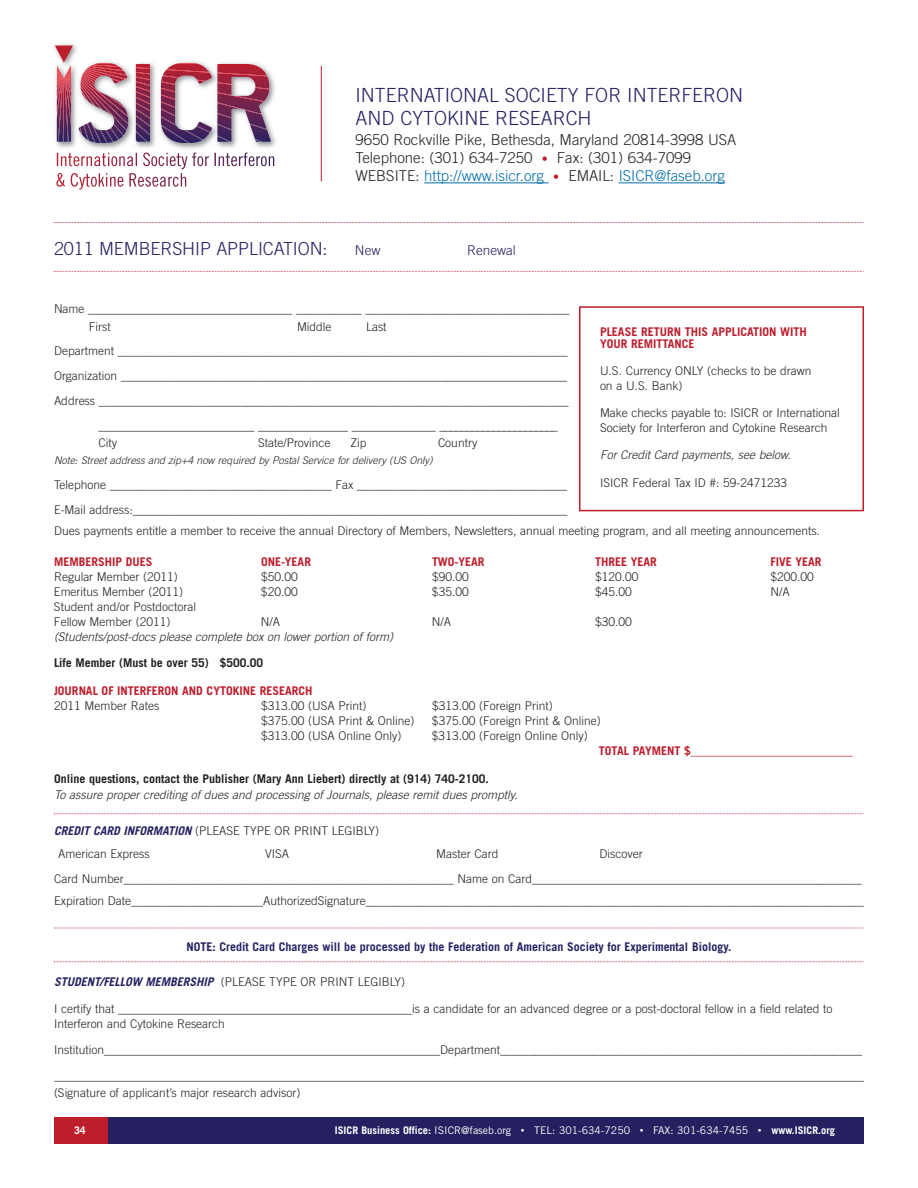
<style>
.page{position:relative;width:918px;height:1188px;background:#fff}
.page>*{position:absolute;margin:0;border:0;box-sizing:border-box;transform-origin:0 0}
.t1{font:300 19.5px/23.4px "Trade Gothic";color:#252161}
.t2{font:300 18px "Trade Gothic";letter-spacing:-.005em;color:#252161}
.t3{font:300 15px/18px "Trade Gothic";color:#231f20}
.t4{font:300 13.5px "Trade Gothic";color:#252161}
.t5{font:300 12px/15.1px "Trade Gothic";color:#231f20}
.t6{font:700 12px/12px "Trade Gothic";color:#be1d2c}
.t7{font:italic 300 12px "Trade Gothic";color:#231f20}
.t8{font:700 12px "Trade Gothic";color:#231f20}
.t9{font:700 12px "Trade Gothic";color:#252161}
.t10{font:10.5px "Trade Gothic";color:#fff}
.t11{font:italic 300 10.5px "Trade Gothic";color:#231f20}
.t12{font:700 10.5px "Trade Gothic";color:#fff}
.s1{font-size:12px;color:#be1d2c}
.s2{color:#006daa}
.s3{font-weight:700;font-style:italic;color:#252161}
.s4{font-weight:700}
.s5{font-weight:700;font-size:7.5px}
</style>
<div class="page">
<div style="left:54px;top:1117px;width:810px;height:27px;background:#252161"></div>
<div style="left:54px;top:1117px;width:54px;height:27px;background:#be1d2c"></div>
<hr style="left:424px;top:183px;width:125px;height:1px;background:#006daa">
<hr style="left:619px;top:183px;width:106px;height:1px;background:#006daa">
<hr style="left:321px;top:66px;width:1px;height:116px;background:#be1d2c">
<svg style="left:54px;top:222px;width:810px;height:1px"></svg>
<svg style="left:54px;top:271px;width:810px;height:1px"></svg>
<svg style="left:54px;top:813px;width:810px;height:1px"></svg>
<svg style="left:54px;top:928px;width:810px;height:1px"></svg>
<svg style="left:54px;top:961px;width:810px;height:1px"></svg>
<svg style="left:60px;top:173px;width:126px;height:17px"></svg>
<img style="left:54px;top:44px;width:222px;height:105px">
<svg style="left:161px;top:63px;width:110px;height:80px"></svg>
<img style="left:161px;top:116px;width:42px;height:24px">
<img style="left:161px;top:125px;width:29px;height:18px">
<svg style="left:136px;top:64px;width:14px;height:78px"></svg>
<svg style="left:79px;top:63px;width:49px;height:81px"></svg>
<svg style="left:55px;top:46px;width:18px;height:96px;background:#b07286"></svg>
<div style="left:579px;top:306px;width:285px;height:205px;border:2px solid #be1d2c"></div>
<h1 class="t1" style="left:356px;top:85px;width:389px">INTERNATIONAL SOCIETY FOR INTERFERON<br>AND CYTOKINE RESEARCH</h1>
<p class="t3" style="left:355px;top:132px;width:382px">9650 Rockville Pike, Bethesda, Maryland 20814-3998 USA<br>Telephone: (301) 634-7250 <span class="s1">•</span> Fax: (301) 634-7099<br>WEBSITE: <span class="s2">http://www.isicr.org</span> <span class="s1">•</span> EMAIL: <span class="s2">ISICR@faseb.org</span></p>
<h2 class="t2" style="left:54px;top:242px;width:275px">2011 MEMBERSHIP APPLICATION:</h2>
<p class="t4" style="left:355px;top:245px;width:27px">New</p>
<p class="t4" style="left:467px;top:245px;width:50px">Renewal</p>
<p class="t5" style="left:89px;top:302px;width:482px;line-height:17.2px;text-indent:-35px">Name __________________________________ ___________ __________________________________<br>First</p>
<p class="t5" style="left:297px;top:320px;width:36px">Middle</p>
<p class="t5" style="left:366px;top:320px;width:22px">Last</p>
<p class="t5" style="left:54px;top:345px;width:515px">Department ___________________________________________________________________________</p>
<p class="t5" style="left:54px;top:369px;width:515px">Organization ___________________________________________________________________________</p>
<p class="t5" style="left:54px;top:394px;width:516px">Address _______________________________________________________________________________</p>
<p class="t5" style="left:98px;top:419px;width:461px">__________________________ _______________ ______________ ______________________</p>
<p class="t5" style="left:98px;top:436px;width:20px">City</p>
<p class="t5" style="left:258px;top:436px;width:74px">State/Province</p>
<p class="t5" style="left:350px;top:436px;width:18px">Zip</p>
<p class="t5" style="left:438px;top:436px;width:41px">Country</p>
<p class="t11" style="left:54px;top:457px;width:382px">Note: Street address and zip+4 now required by Postal Service for delivery (US Only)</p>
<p class="t5" style="left:54px;top:473px;width:515px;line-height:24.8px">Telephone _____________________________________ Fax ___________________________________<br>E-Mail address:_________________________________________________________________________</p>
<p class="t5" style="left:54px;top:525px;width:768px">Dues payments entitle a member to receive the annual Directory of Members, Newsletters, annual meeting program, and all meeting announcements.</p>
<p class="t6" style="left:54px;top:557px;width:100px">MEMBERSHIP DUES</p>
<p class="t6" style="left:261px;top:557px;width:52px">ONE-YEAR</p>
<p class="t6" style="left:432px;top:557px;width:54px">TWO-YEAR</p>
<p class="t6" style="left:595px;top:557px;width:63px">THREE YEAR</p>
<p class="t6" style="left:770px;top:557px;width:53px">FIVE YEAR</p>
<p class="t5" style="left:54px;top:570px;width:125px">Regular Member (2011)</p>
<p class="t5" style="left:261px;top:570px;width:38px">$50.00</p>
<p class="t5" style="left:432px;top:570px;width:38px">$90.00</p>
<p class="t5" style="left:595px;top:570px;width:45px">$120.00</p>
<p class="t5" style="left:770px;top:570px;width:45px">$200.00</p>
<p class="t5" style="left:54px;top:585px;width:131px">Emeritus Member (2011)</p>
<p class="t5" style="left:261px;top:585px;width:38px">$20.00</p>
<p class="t5" style="left:432px;top:585px;width:38px">$35.00</p>
<p class="t5" style="left:595px;top:585px;width:38px">$45.00</p>
<p class="t5" style="left:770px;top:585px;width:21px">N/A</p>
<p class="t5" style="left:54px;top:600px;width:144px">Student and/or Postdoctoral<br>Fellow Member (2011)</p>
<p class="t6" style="left:600px;top:326px;width:208px">PLEASE RETURN THIS APPLICATION WITH<br>YOUR REMITTANCE</p>
<p class="t5" style="left:600px;top:364px;width:213px">U.S. Currency ONLY (checks to be drawn on a U.S. Bank)</p>
<p class="t5" style="left:600px;top:406px;width:241px">Make checks payable to: ISICR or International<br>Society for Interferon and Cytokine Research</p>
<p class="t7" style="left:600px;top:451px;width:195px">For Credit Card payments, see below.</p>
<p class="t5" style="left:600px;top:476px;width:189px">ISICR Federal Tax ID #: 59-2471233</p>
<p class="t5" style="left:261px;top:615px;width:21px">N/A</p>
<p class="t5" style="left:432px;top:615px;width:21px">N/A</p>
<p class="t5" style="left:595px;top:615px;width:38px">$30.00</p>
<p class="t7" style="left:54px;top:633px;width:343px">(Students/post-docs please complete box on lower portion of form)</p>
<p class="t8" style="left:54px;top:658px;width:211px">Life Member (Must be over 55) $500.00</p>
<p class="t6" style="left:54px;top:686px;width:260px">JOURNAL OF INTERFERON AND CYTOKINE RESEARCH</p>
<p class="t5" style="left:54px;top:699px;width:107px">2011 Member Rates</p>
<p class="t5" style="left:261px;top:699px;width:107px">$313.00 (USA Print)</p>
<p class="t5" style="left:432px;top:699px;width:122px">$313.00 (Foreign Print)</p>
<p class="t5" style="left:261px;top:714px;width:155px">$375.00 (USA Print &amp; Online)</p>
<p class="t5" style="left:432px;top:714px;width:170px">$375.00 (Foreign Print &amp; Online)</p>
<p class="t5" style="left:261px;top:730px;width:142px">$313.00 (USA Online Only)</p>
<p class="t5" style="left:432px;top:730px;width:157px">$313.00 (Foreign Online Only)</p>
<p class="t6" style="left:599px;top:746px;width:255px">TOTAL PAYMENT $___________________________</p>
<p class="t8" style="left:54px;top:775px;width:436px">Online questions, contact the Publisher (Mary Ann Liebert) directly at (914) 740-2100.</p>
<p class="t7" style="left:54px;top:790px;width:468px">To assure proper crediting of dues and processing of Journals, please remit dues promptly.</p>
<p class="t5" style="left:58px;top:820px;width:323px;line-height:23.2px;text-indent:-4px"><span class="s3">CREDIT CARD INFORMATION</span> (PLEASE TYPE OR PRINT LEGIBLY)<br>American Express</p>
<p class="t5" style="left:265px;top:847px;width:26px">VISA</p>
<p class="t5" style="left:436px;top:847px;width:64px">Master Card</p>
<p class="t5" style="left:54px;top:842px;width:809px;line-height:25.7px;text-indent:545px">Discover<br>Card Number_______________________________________________________ Name on Card_______________________________________________________</p>
<p class="t5" style="left:54px;top:894px;width:811px">Expiration Date______________________AuthorizedSignature___________________________________________________________________________________</p>
<p class="t9" style="left:186px;top:942px;width:547px">NOTE: Credit Card Charges will be processed by the Federation of American Society for Experimental Biology.</p>
<p class="t5" style="left:54px;top:970px;width:780px;line-height:26.4px"><span class="s3">STUDENT/FELLOW MEMBERSHIP</span> (PLEASE TYPE OR PRINT LEGIBLY)<br>I certify that _________________________________________________is a candidate for an advanced degree or a post-doctoral fellow in a field related to</p>
<p class="t5" style="left:54px;top:1011px;width:812px;line-height:26.2px">Interferon and Cytokine Research<br>Institution________________________________________________________Department_____________________________________________________________ _______________________________________________________________________________________________________________________________________</p>
<p class="t5" style="left:54px;top:1087px;width:248px">(Signature of applicant’s major research advisor)</p>
<p class="t12" style="left:74px;top:1127px;width:13px">34</p>
<p class="t10" style="left:335px;top:1127px;width:502px"><span class="s4">ISICR Business Office:</span> ISICR@faseb.org <span class="s5">•</span> TEL: 301-634-7250 <span class="s5">•</span> FAX: 301-634-7455 <span class="s5">•</span> <span class="s4">www.ISICR.org</span></p>
</div>
